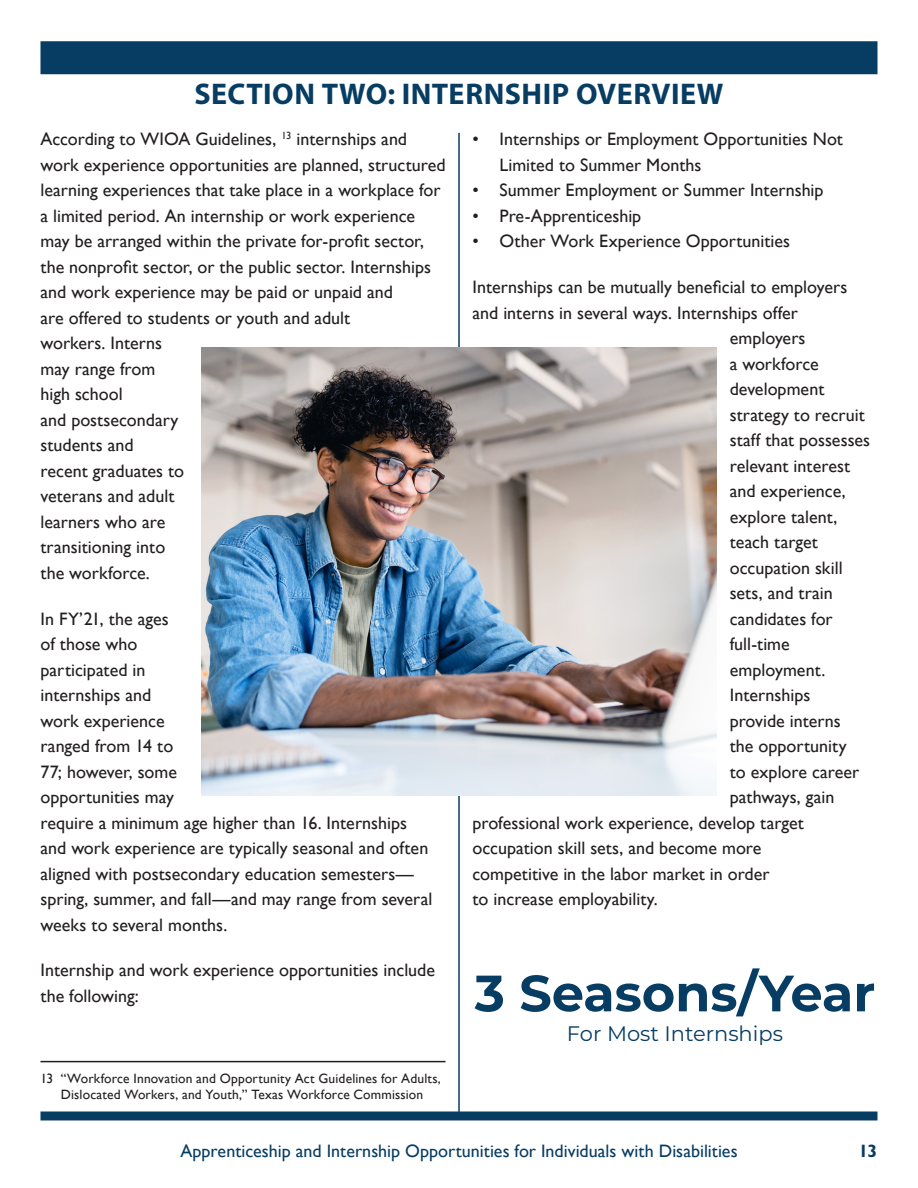
<style>
.page{position:relative;width:918px;height:1188px;background:#fff}
.page>*{position:absolute;margin:0;border:0;box-sizing:border-box;transform-origin:0 0}
.t1{font:700 51px "Montserrat";color:#073d63}
.t2{font:700 30px "Myriad Pro";letter-spacing:.015em;color:#073d63}
.t3{font:21px "Montserrat";color:#073d63}
.t4{font:18px/25.5px "Gill Sans";color:#231f20}
.t5{font:18px "Gill Sans";color:#073d63}
.t6{font:700 18px "Gill Sans Std";color:#073d63}
.t7{font:13.5px/16.2px "Gill Sans";letter-spacing:.01em;color:#231f20;text-align:center}
</style>
<div class="page">
<div style="left:40px;top:41px;width:838px;height:33px;background:#073d63"></div>
<div style="left:40px;top:1111px;width:838px;height:9px;background:#073d63"></div>
<hr style="left:458px;top:133px;width:2px;height:980px;background:#073d63">
<hr style="left:40px;top:1061px;width:406px;height:1px;background:#231f20">
<img style="left:202px;top:347px;width:514px;height:449px">
<h2 class="t2" style="left:195px;top:74px;width:530px">SECTION TWO: INTERNSHIP OVERVIEW</h2>
<p class="t4" style="left:40px;top:127px;width:407px">According to WIOA Guidelines, <sup>13</sup> internships and work experience opportunities are planned, structured learning experiences that take place in a workplace for a limited period. An internship or work experience may be arranged within the private for-profit sector, the nonprofit sector, or the public sector. Internships and work experience may be paid or unpaid and<br>are offered to students or youth and adult<br>workers. Interns<br>may range from<br>high school<br>and postsecondary<br>students and<br>recent graduates to<br>veterans and adult<br>learners who are<br>transitioning into<br>the workforce.</p>
<p class="t4" style="left:40px;top:606px;width:393px">In FY’21, the ages<br>of those who<br>participated in<br>internships and<br>work experience<br>ranged from 14 to<br>77; however, some<br>opportunities may<br>require a minimum age higher than 16. Internships and work experience are typically seasonal and often aligned with postsecondary education semesters— spring, summer, and fall—and may range from several weeks to several months.</p>
<p class="t4" style="left:40px;top:958px;width:396px">Internship and work experience opportunities include the following:</p>
<p class="t4" style="left:500px;top:127px;width:345px;text-indent:-27px">• Internships or Employment Opportunities Not<br>Limited to Summer Months</p>
<p class="t4" style="left:472px;top:178px;width:353px">• Summer Employment or Summer Internship</p>
<p class="t4" style="left:472px;top:203px;width:170px">• Pre-Apprenticeship</p>
<p class="t4" style="left:472px;top:229px;width:319px">• Other Work Experience Opportunities</p>
<p class="t4" style="left:472px;top:275px;width:376px">Internships can be mutually beneficial to employers</p>
<p class="t4" style="left:472px;top:300px;width:327px">and interns in several ways. Internships offer</p>
<p class="t4" style="left:730px;top:326px;width:77px">employers</p>
<p class="t4" style="left:730px;top:351px;width:91px">a workforce</p>
<p class="t4" style="left:730px;top:377px;width:96px">development</p>
<p class="t4" style="left:730px;top:402px;width:137px">strategy to recruit</p>
<p class="t4" style="left:730px;top:428px;width:142px">staff that possesses</p>
<p class="t4" style="left:730px;top:453px;width:122px">relevant interest</p>
<p class="t4" style="left:730px;top:479px;width:117px">and experience,</p>
<p class="t4" style="left:730px;top:504px;width:109px">explore talent,</p>
<p class="t4" style="left:730px;top:530px;width:90px">teach target</p>
<p class="t4" style="left:730px;top:555px;width:114px">occupation skill</p>
<p class="t4" style="left:730px;top:581px;width:105px">sets, and train</p>
<p class="t4" style="left:730px;top:606px;width:104px">candidates for</p>
<p class="t4" style="left:730px;top:632px;width:62px">full-time</p>
<p class="t4" style="left:730px;top:657px;width:97px">employment.</p>
<p class="t4" style="left:730px;top:683px;width:82px">Internships</p>
<p class="t4" style="left:730px;top:708px;width:113px">provide interns</p>
<p class="t4" style="left:730px;top:734px;width:118px">the opportunity</p>
<p class="t4" style="left:730px;top:759px;width:131px">to explore career</p>
<p class="t4" style="left:730px;top:785px;width:106px">pathways, gain</p>
<p class="t4" style="left:472px;top:810px;width:333px">professional work experience, develop target</p>
<p class="t4" style="left:472px;top:836px;width:291px">occupation skill sets, and become more</p>
<p class="t4" style="left:472px;top:861px;width:299px">competitive in the labor market in order</p>
<p class="t4" style="left:472px;top:887px;width:187px">to increase employability.</p>
<h1 class="t1" style="left:475px;top:956px;width:402px">3 Seasons/Year</h1>
<p class="t3" style="left:567px;top:1020px;width:218px">For Most Internships</p>
<p class="t7" style="left:40px;top:1070px;width:402px">13 “Workforce Innovation and Opportunity Act Guidelines for Adults,<br>Dislocated Workers, and Youth,” Texas Workforce Commission</p>
<p class="t5" style="left:180px;top:1140px;width:559px">Apprenticeship and Internship Opportunities for Individuals with Disabilities</p>
<p class="t6" style="left:859px;top:1140px;width:20px">13</p>
</div>
